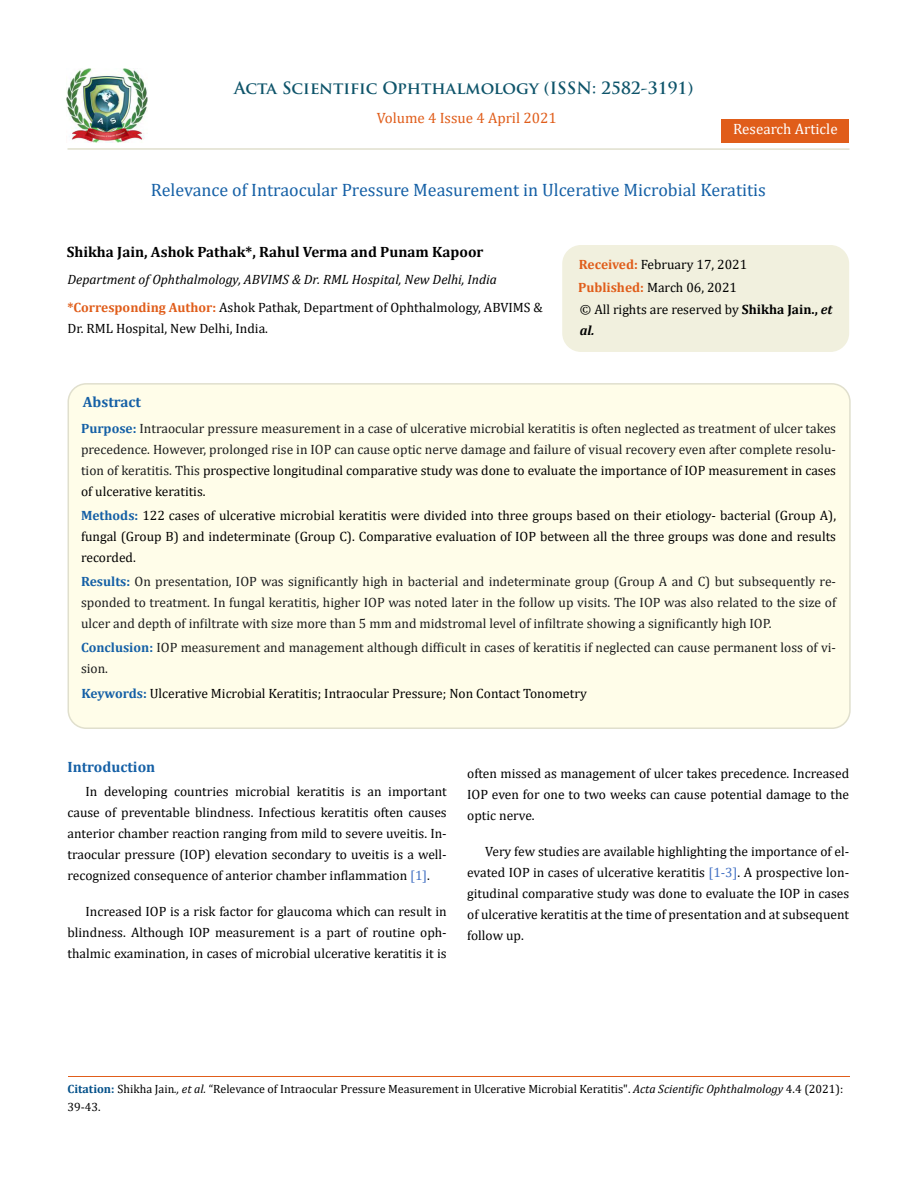
<style>
.page{position:relative;width:917px;height:1188px;background:#fff}
.page>*{position:absolute;margin:0;border:0;box-sizing:border-box;transform-origin:0 0}
.t1{font:18px "Cambria";color:#1560a6}
.t2{font:700 16.5px "Trajan Pro";color:#0e546a}
.t3{font:700 15px "Cambria";color:#000}
.t4{font:15px "Cambria";color:#e05d1a}
.t5{font:700 15px "Cambria";color:#1560a6}
.t6{font:15px "Cambria";color:#fff}
.t7{font:13.5px/21px "Cambria";color:#000;text-align:justify}
.t8{font:13.5px/21px "Cambria";color:#1c1d1e;text-align:justify}
.t9{font:italic 13.5px/27.6px "Cambria";color:#000}
.t10{font:12px/18px "Cambria";color:#000}
.s1{font-weight:700;font-style:normal;color:#e05d1a}
.s2{font-style:normal}
.s3{font-weight:700;color:#e05d1a}
.s4{font-weight:700}
.s5{font-weight:700;font-style:italic}
.s6{font-weight:700;color:#1560a6}
.s7{color:#000}
.s8{color:#4472c4}
.s9{font-weight:700;color:#035089}
.s10{font-style:italic}
</style>
<div class="page">
<img style="left:67px;top:68px;width:80px;height:74px">
<div style="left:721px;top:119px;width:128px;height:23px;background:#e05d1a"></div>
<div style="left:563px;top:246px;width:285px;height:105px;background:#f1f0de;border-radius:18px"></div>
<div style="left:562px;top:245px;width:287px;height:107px;border:2px solid #f1f0de;border-radius:18px"></div>
<div style="left:68px;top:384px;width:781px;height:344px;background:#fffde9;border-radius:18px"></div>
<div style="left:67px;top:383px;width:783px;height:346px;border:2px solid #e0dfcd;border-radius:18px"></div>
<hr style="left:68px;top:1076px;width:781px;height:1px;background:#e05d1a">
<hr style="left:67px;top:148px;width:782px;height:2px;background:#e0dfcd">
<p class="t2" style="left:234px;top:77px;width:461px">Acta Scientific Ophthalmology (ISSN: 2582-3191)</p>
<p class="t4" style="left:376px;top:109px;width:182px">Volume 4 Issue 4 April 2021</p>
<p class="t6" style="left:733px;top:120px;width:106px">Research Article</p>
<h1 class="t1" style="left:151px;top:180px;width:616px">Relevance of Intraocular Pressure Measurement in Ulcerative Microbial Keratitis</h1>
<p class="t3" style="left:67px;top:242px;width:418px">Shikha Jain, Ashok Pathak*, Rahul Verma and Punam Kapoor</p>
<p class="t9" style="left:67px;top:265px;width:477px">Department of Ophthalmology, ABVIMS &amp; Dr. RML Hospital, New Delhi, India <span class="s1">*Corresponding Author:</span> <span class="s2">Ashok Pathak, Department of Ophthalmology, ABVIMS &amp;</span></p>
<p class="t7" style="left:67px;top:318px;width:202px">Dr. RML Hospital, New Delhi, India.</p>
<p class="t7" style="left:578px;top:253px;width:171px;line-height:23px"><span class="s3">Received:</span> February 17, 2021<br><span class="s3">Published:</span> March 06, 2021</p>
<p class="t7" style="left:580px;top:298px;width:254px">© All rights are reserved by <span class="s4">Shikha Jain.,</span> <span class="s5">et al.</span></p>
<p class="t5" style="left:83px;top:392px;width:60px">Abstract</p>
<p class="t8" style="left:81px;top:417px;width:756px"><span class="s6">Purpose:</span> Intraocular pressure measurement in a case of ulcerative microbial keratitis is often neglected as treatment of ulcer takes precedence. However, prolonged rise in IOP can cause optic nerve damage and failure of visual recovery even after complete resolu&shy;tion of keratitis. This <span class="s7">prospective longitudinal comparative study was done to evaluate the importance of IOP measurement in cases of ulcerative keratitis.</span></p>
<p class="t7" style="left:81px;top:504px;width:756px"><span class="s6">Methods:</span> 122 cases of ulcerative microbial keratitis were divided into three groups based on their etiology- bacterial (Group A), fungal (Group B) and indeterminate (Group C). Comparative evaluation of IOP between all the three groups was done and results recorded.</p>
<p class="t8" style="left:81px;top:570px;width:756px"><span class="s6">Results:</span> On presentation, IOP was significantly high in bacterial and indeterminate group (Group A and C) but subsequently re&shy;sponded to treatment. In fungal keratitis, higher IOP was noted later in the follow up visits. The IOP was also related to the size of ulcer and depth of infiltrate with size more than 5 mm and midstromal level of infiltrate showing a significantly high IOP.</p>
<p class="t8" style="left:81px;top:637px;width:756px"><span class="s6">Conclusion:</span> IOP measurement and management although difficult in cases of keratitis if neglected can cause permanent loss of vi&shy;sion.</p>
<p class="t7" style="left:82px;top:683px;width:506px"><span class="s6">Keywords:</span> Ulcerative Microbial Keratitis; Intraocular Pressure; Non Contact Tonometry</p>
<p class="t5" style="left:67px;top:756px;width:89px">Introduction</p>
<p class="t7" style="left:67px;top:780px;width:381px;text-indent:18px">In developing countries microbial keratitis is an important cause of preventable blindness. Infectious keratitis often causes anterior chamber reaction ranging from mild to severe uveitis. In&shy;traocular pressure (IOP) elevation secondary to uveitis is a well&shy;recognized consequence of anterior chamber inflammation <span class="s8">[1]</span>.</p>
<p class="t7" style="left:67px;top:900px;width:381px;text-indent:18px">Increased IOP is a risk factor for glaucoma which can result in blindness. Although IOP measurement is a part of routine oph&shy;thalmic examination, in cases of microbial ulcerative keratitis it is</p>
<p class="t7" style="left:467px;top:762px;width:383px">often missed as management of ulcer takes precedence. Increased IOP even for one to two weeks can cause potential damage to the optic nerve.</p>
<p class="t7" style="left:467px;top:840px;width:383px;text-indent:18px">Very few studies are available highlighting the importance of el&shy;evated IOP in cases of ulcerative keratitis <span class="s8">[1-3]</span>. A prospective lon&shy;gitudinal comparative study was done to evaluate the IOP in cases of ulcerative keratitis at the time of presentation and at subsequent follow up.</p>
<p class="t10" style="left:67px;top:1080px;width:777px"><span class="s9">Citation:</span> Shikha Jain<span class="s10">., et al.</span> “Relevance of Intraocular Pressure Measurement in Ulcerative Microbial Keratitis". <span class="s10">Acta Scientific Ophthalmology</span> 4.4 (2021):<br>39-43.</p>
</div>
